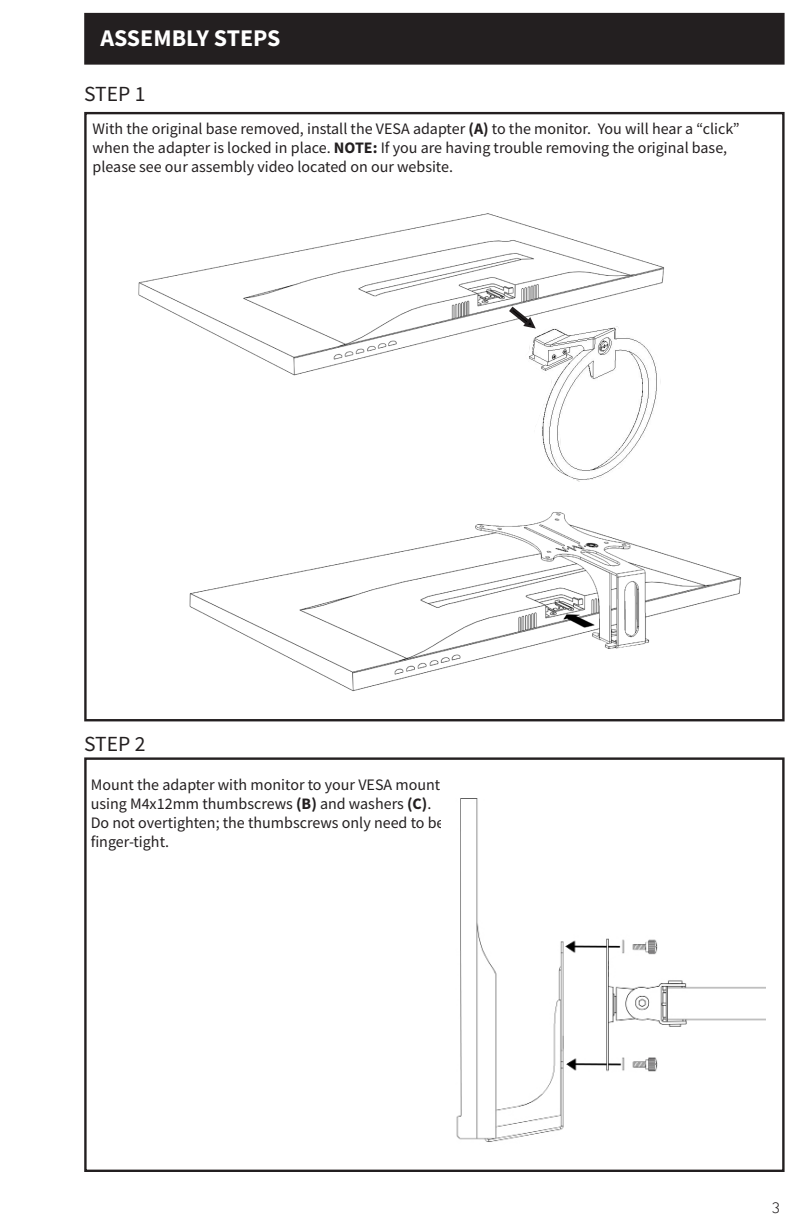
<style>
.page{position:relative;width:792px;height:1224px;background:#fff}
.page>*{position:absolute;margin:0;border:0;box-sizing:border-box;transform-origin:0 0}
.t1{font:700 24px "Source Sans Pro";color:#fff}
.t2{font:21.6px "Source Sans Pro";color:#231f20}
.t3{font:16px/19.2px "Source Sans Pro";color:#231f20}
.t4{font:300 16px "Inter Face";color:#231f20}
.s1{font-weight:700}
</style>
<div class="page">
<img style="left:138px;top:213px;width:526px;height:163px">
<div style="left:84px;top:757px;width:701px;height:415px;border:2px solid #231f20"></div>
<div style="left:85px;top:14px;width:698px;height:49px;background:#231f20"></div>
<div style="left:84px;top:13px;width:701px;height:52px;border:2px solid #231f20"></div>
<img style="left:189px;top:512px;width:553px;height:179px">
<img style="left:456px;top:798px;width:310px;height:344px">
<img style="left:479px;top:306px;width:185px;height:176px">
<svg style="left:509px;top:307px;width:27px;height:22px"></svg>
<p class="t1" style="left:100px;top:22px;width:182px">ASSEMBLY STEPS</p>
<p class="t2" style="left:84px;top:80px;width:63px">STEP 1</p>
<p class="t3" style="left:93px;top:119px;width:649px">With the original base removed, install the VESA adapter <span class="s1">(A)</span> to the monitor. You will hear a “click” when the adapter is locked in place. <span class="s1">NOTE:</span> If you are having trouble removing the original base, please see our assembly video located on our website.</p>
<p class="t2" style="left:84px;top:730px;width:63px">STEP 2</p>
<p class="t3" style="left:91px;top:775px;width:355px">Mount the adapter with monitor to your VESA mount using M4x12mm thumbscrews <span class="s1">(B)</span> and washers <span class="s1">(C)</span>.<br>Do not overtighten; the thumbscrews only need to be finger-tight.</p>
<p class="t4" style="left:772px;top:1198px;width:10px">3</p>
</div>
